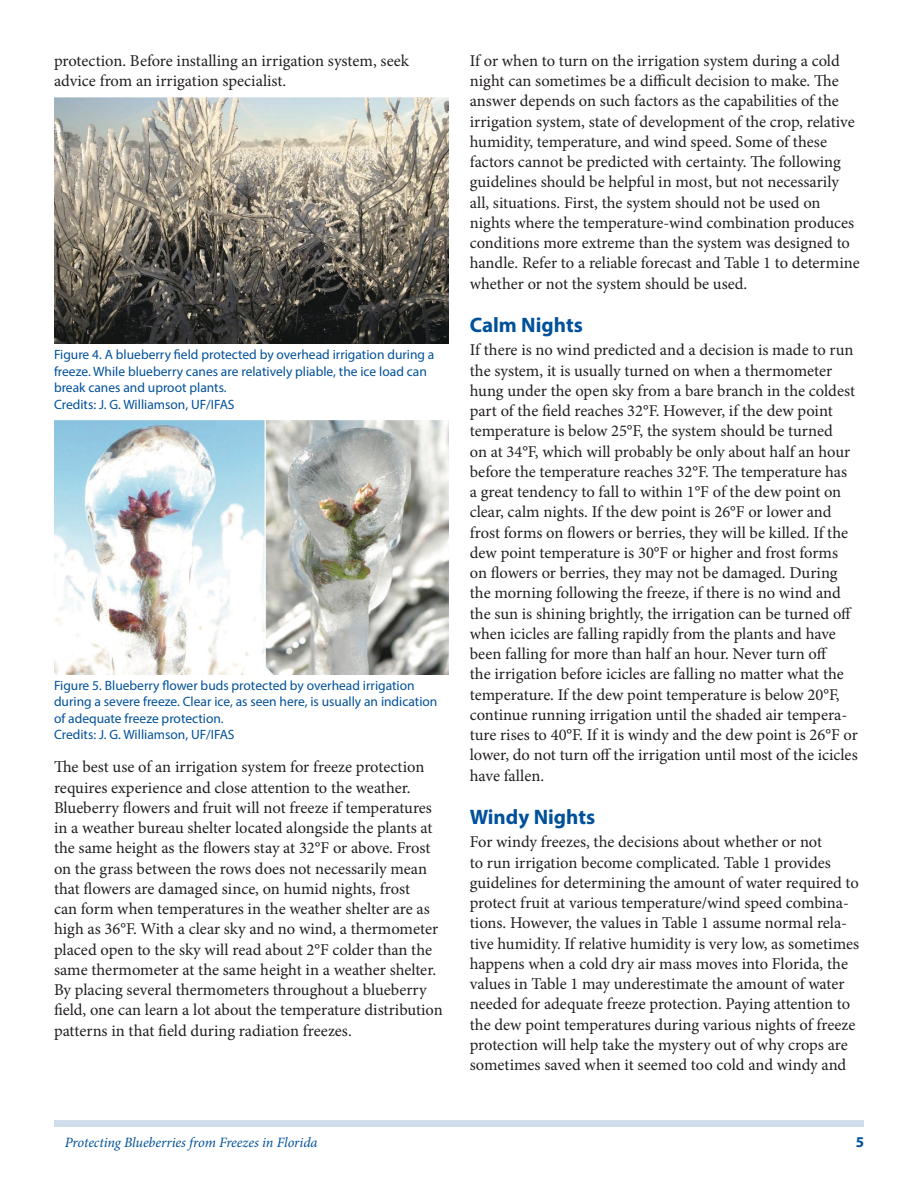
<style>
.page{position:relative;width:918px;height:1188px;background:#fff}
.page>*{position:absolute;margin:0;border:0;box-sizing:border-box;transform-origin:0 0}
.SectionHeading1{font:700 21px "Myriad Pro";color:#01519a}
.Paragraph{font:16.5px/20.2px "Minion Pro";color:#231f20}
.t1{font:700 15px "Myriad Pro";color:#01519a}
.RunningTitleItalics{font:italic 14.25px "Minion Pro";letter-spacing:-.005em;color:#01519a}
.t2{font:13.5px/16.5px "Myriad Pro";color:#01519a}
</style>
<div class="page">
<div style="left:54px;top:1120px;width:810px;height:7px;background:#d0deeb"></div>
<img style="left:54px;top:97px;width:394px;height:247px">
<img style="left:54px;top:420px;width:394px;height:254px">
<p class="Paragraph" style="left:54px;top:51px;width:356px">protection. Before installing an irrigation system, seek advice from an irrigation specialist.</p>
<p class="t2" style="left:54px;top:346px;width:382px">Figure 4. A blueberry field protected by overhead irrigation during a freeze. While blueberry canes are relatively pliable, the ice load can break canes and uproot plants.<br>Credits: J. G. Williamson, UF/IFAS</p>
<p class="t2" style="left:54px;top:677px;width:385px">Figure 5. Blueberry flower buds protected by overhead irrigation during a severe freeze. Clear ice, as seen here, is usually an indication of adequate freeze protection.<br>Credits: J. G. Williamson, UF/IFAS</p>
<p class="Paragraph" style="left:54px;top:757px;width:390px">The best use of an irrigation system for freeze protection requires experience and close attention to the weather.<br>Blueberry flowers and fruit will not freeze if temperatures in a weather bureau shelter located alongside the plants at the same height as the flowers stay at 32°F or above. Frost on the grass between the rows does not necessarily mean that flowers are damaged since, on humid nights, frost<br>can form when temperatures in the weather shelter are as high as 36°F. With a clear sky and no wind, a thermometer placed open to the sky will read about 2°F colder than the same thermometer at the same height in a weather shelter.<br>By placing several thermometers throughout a blueberry field, one can learn a lot about the temperature distribution patterns in that field during radiation freezes.</p>
<p class="Paragraph" style="left:470px;top:51px;width:391px">If or when to turn on the irrigation system during a cold night can sometimes be a difficult decision to make. The answer depends on such factors as the capabilities of the irrigation system, state of development of the crop, relative humidity, temperature, and wind speed. Some of these factors cannot be predicted with certainty. The following guidelines should be helpful in most, but not necessarily all, situations. First, the system should not be used on nights where the temperature-wind combination produces conditions more extreme than the system was designed to handle. Refer to a reliable forecast and Table 1 to determine whether or not the system should be used.</p>
<p class="SectionHeading1" style="left:470px;top:311px;width:115px">Calm Nights</p>
<p class="Paragraph" style="left:470px;top:340px;width:390px">If there is no wind predicted and a decision is made to run the system, it is usually turned on when a thermometer hung under the open sky from a bare branch in the coldest part of the field reaches 32°F. However, if the dew point temperature is below 25°F, the system should be turned<br>on at 34°F, which will probably be only about half an hour before the temperature reaches 32°F. The temperature has a great tendency to fall to within 1°F of the dew point on clear, calm nights. If the dew point is 26°F or lower and frost forms on flowers or berries, they will be killed. If the dew point temperature is 30°F or higher and frost forms on flowers or berries, they may not be damaged. During the morning following the freeze, if there is no wind and the sun is shining brightly, the irrigation can be turned off when icicles are falling rapidly from the plants and have been falling for more than half an hour. Never turn off<br>the irrigation before icicles are falling no matter what the temperature. If the dew point temperature is below 20°F, continue running irrigation until the shaded air tempera&shy;ture rises to 40°F. If it is windy and the dew point is 26°F or lower, do not turn off the irrigation until most of the icicles have fallen.</p>
<p class="SectionHeading1" style="left:470px;top:803px;width:127px">Windy Nights</p>
<p class="Paragraph" style="left:470px;top:832px;width:391px">For windy freezes, the decisions about whether or not<br>to run irrigation become complicated. Table 1 provides guidelines for determining the amount of water required to protect fruit at various temperature/wind speed combina&shy;tions. However, the values in Table 1 assume normal rela&shy;tive humidity. If relative humidity is very low, as sometimes happens when a cold dry air mass moves into Florida, the values in Table 1 may underestimate the amount of water needed for adequate freeze protection. Paying attention to the dew point temperatures during various nights of freeze protection will help take the mystery out of why crops are sometimes saved when it seemed too cold and windy and</p>
<p class="RunningTitleItalics" style="left:65px;top:1133px;width:254px">Protecting Blueberries from Freezes in Florida</p>
<p class="t1" style="left:856px;top:1133px;width:10px">5</p>
</div>
